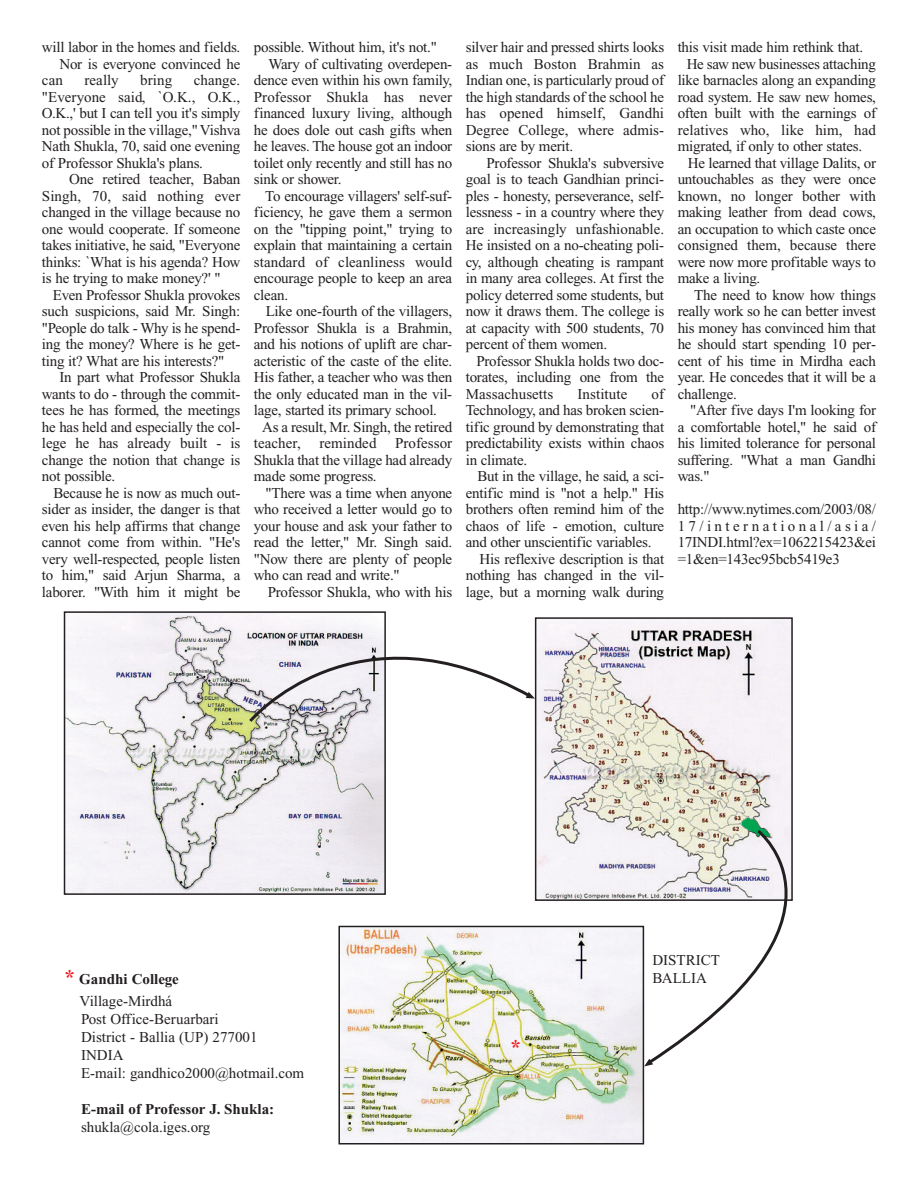
<style>
.page{position:relative;width:918px;height:1188px;background:#fff}
.page>*{position:absolute;margin:0;border:0;box-sizing:border-box;transform-origin:0 0}
.t1{font:700 21px "Times New Roman";color:#ee1e24}
.t2{font:15px/16.5px "Times New Roman";letter-spacing:-.015em;color:#231f20;text-align:justify}
.t3{font:15px "Times New Roman";letter-spacing:.005em;color:#231f20}
.t4{font:700 15px "Times New Roman";color:#231f20}
.s1{font-weight:700;font-size:21px;color:#ee1e24}
.s2{font-weight:700}
</style>
<div class="page">
<img style="left:67px;top:614px;width:316px;height:278px">
<div style="left:64px;top:611px;width:322px;height:284px;border:2px solid #231f20"></div>
<img style="left:538px;top:620px;width:252px;height:278px">
<div style="left:535px;top:617px;width:258px;height:284px;border:2px solid #231f20"></div>
<img style="left:341px;top:929px;width:300px;height:212px">
<div style="left:338px;top:926px;width:306px;height:218px;border:2px solid #231f20"></div>
<svg style="left:249px;top:657px;width:286px;height:67px"></svg>
<svg style="left:644px;top:828px;width:144px;height:238px"></svg>
<p class="t2" style="left:42px;top:41px;width:200px">will labor in the homes and fields.</p>
<p class="t2" style="left:59px;top:57px;width:182px">Nor is everyone convinced he</p>
<p class="t2" style="left:42px;top:74px;width:22px">can</p>
<p class="t2" style="left:85px;top:74px;width:36px">really</p>
<p class="t2" style="left:140px;top:74px;width:33px">bring</p>
<p class="t2" style="left:42px;top:74px;width:200px;text-indent:152px">change. "Everyone said, `O.K., O.K., O.K.,' but I can tell you it's simply not possible in the village," Vishva Nath Shukla, 70, said one evening of Professor Shukla's plans.</p>
<p class="t2" style="left:42px;top:173px;width:200px;text-indent:27px">One retired teacher, Baban Singh, 70, said nothing ever changed in the village because no one would cooperate. If someone takes initiative, he said, "Everyone thinks: `What is his agenda? How is he trying to make money?' "</p>
<p class="t2" style="left:42px;top:288px;width:200px;text-indent:11px">Even Professor Shukla provokes such suspicions, said Mr. Singh: "People do talk - Why is he spend&shy;ing the money? Where is he get&shy;ting it? What are his interests?"</p>
<p class="t2" style="left:42px;top:371px;width:200px;text-indent:17px">In part what Professor Shukla wants to do - through the commit&shy;tees he has formed, the meetings he has held and especially the col&shy;lege he has already built - is change the notion that change is not possible.</p>
<p class="t2" style="left:42px;top:486px;width:200px;text-indent:11px">Because he is now as much out&shy;sider as insider, the danger is that even his help affirms that change cannot come from within. "He's very well-respected, people listen to him," said Arjun Sharma, a laborer. "With him it might be</p>
<p class="t2" style="left:254px;top:41px;width:185px">possible. Without him, it's not."</p>
<p class="t2" style="left:268px;top:57px;width:185px">Wary of cultivating overdepen-</p>
<p class="t2" style="left:254px;top:74px;width:200px">dence even within his own family,</p>
<p class="t3" style="left:254px;top:91px;width:200px">Professor Shukla has never</p>
<p class="t2" style="left:254px;top:107px;width:200px">financed luxury living, although</p>
<p class="t2" style="left:254px;top:123px;width:200px">he does dole out cash gifts when</p>
<p class="t2" style="left:254px;top:140px;width:200px">he leaves. The house got an indoor</p>
<p class="t2" style="left:254px;top:156px;width:200px">toilet only recently and still has no</p>
<p class="t2" style="left:254px;top:173px;width:89px">sink or shower.</p>
<p class="t2" style="left:265px;top:189px;width:189px">To encourage villagers' self-suf-</p>
<p class="t2" style="left:254px;top:206px;width:200px">ficiency, he gave them a sermon</p>
<p class="t2" style="left:254px;top:222px;width:200px">on the "tipping point," trying to</p>
<p class="t2" style="left:254px;top:239px;width:200px">explain that maintaining a certain</p>
<p class="t3" style="left:254px;top:256px;width:200px">standard of cleanliness would</p>
<p class="t2" style="left:254px;top:272px;width:200px">encourage people to keep an area</p>
<p class="t2" style="left:254px;top:288px;width:36px">clean.</p>
<p class="t2" style="left:266px;top:305px;width:188px">Like one-fourth of the villagers,</p>
<p class="t2" style="left:254px;top:321px;width:200px">Professor Shukla is a Brahmin,</p>
<p class="t2" style="left:254px;top:338px;width:200px">and his notions of uplift are char-</p>
<p class="t2" style="left:254px;top:354px;width:200px">acteristic of the caste of the elite.</p>
<p class="t2" style="left:254px;top:371px;width:200px">His father, a teacher who was then</p>
<p class="t2" style="left:254px;top:387px;width:200px">the only educated man in the vil-</p>
<p class="t2" style="left:254px;top:404px;width:185px">lage, started its primary school.</p>
<p class="t2" style="left:262px;top:420px;width:191px">As a result, Mr. Singh, the retired</p>
<p class="t3" style="left:254px;top:438px;width:200px">teacher, reminded Professor</p>
<p class="t2" style="left:254px;top:453px;width:200px">Shukla that the village had already</p>
<p class="t2" style="left:254px;top:470px;width:124px">made some progress.</p>
<p class="t2" style="left:266px;top:486px;width:188px">"There was a time when anyone</p>
<p class="t2" style="left:254px;top:503px;width:200px">who received a letter would go to</p>
<p class="t2" style="left:254px;top:519px;width:200px">your house and ask your father to</p>
<p class="t2" style="left:254px;top:536px;width:200px">read the letter," Mr. Singh said.</p>
<p class="t2" style="left:254px;top:552px;width:200px">"Now there are plenty of people</p>
<p class="t2" style="left:254px;top:569px;width:147px">who can read and write."</p>
<p class="t2" style="left:268px;top:585px;width:186px">Professor Shukla, who with his</p>
<p class="t2" style="left:466px;top:41px;width:200px">silver hair and pressed shirts looks as much Boston Brahmin as Indian one, is particularly proud of the high standards of the school he has opened himself, Gandhi Degree College, where admis&shy;sions are by merit.</p>
<p class="t2" style="left:466px;top:156px;width:200px;text-indent:21px">Professor Shukla's subversive goal is to teach Gandhian princi&shy;ples - honesty, perseverance, self&shy;lessness - in a country where they are increasingly unfashionable.<br>He insisted on a no-cheating poli&shy;cy, although cheating is rampant in many area colleges. At first the policy deterred some students, but now it draws them. The college is at capacity with 500 students, 70 percent of them women.</p>
<p class="t2" style="left:466px;top:354px;width:200px;text-indent:11px">Professor Shukla holds two doc&shy;torates, including one from the Massachusetts</p>
<p class="t2" style="left:466px;top:387px;width:200px;text-indent:186px">of Technology, and has broken scien&shy;tific ground by demonstrating that predictability exists within chaos in climate.</p>
<p class="t2" style="left:477px;top:470px;width:188px">But in the village, he said, a sci-</p>
<p class="t2" style="left:466px;top:486px;width:200px">entific mind is "not a help." His</p>
<p class="t2" style="left:466px;top:503px;width:200px">brothers often remind him of the</p>
<p class="t2" style="left:466px;top:519px;width:200px">chaos of life - emotion, culture</p>
<p class="t2" style="left:466px;top:536px;width:187px">and other unscientific variables.</p>
<p class="t2" style="left:480px;top:552px;width:186px">His reflexive description is that</p>
<p class="t2" style="left:466px;top:569px;width:200px">nothing has changed in the vil-</p>
<p class="t2" style="left:466px;top:585px;width:200px">lage, but a morning walk during</p>
<p class="t3" style="left:578px;top:388px;width:51px">Institute</p>
<p class="t2" style="left:678px;top:41px;width:187px">this visit made him rethink that.</p>
<p class="t2" style="left:687px;top:57px;width:191px">He saw new businesses attaching</p>
<p class="t2" style="left:678px;top:74px;width:200px">like barnacles along an expanding</p>
<p class="t2" style="left:678px;top:90px;width:200px">road system. He saw new homes,</p>
<p class="t2" style="left:678px;top:107px;width:200px">often built with the earnings of</p>
<p class="t3" style="left:678px;top:124px;width:200px">relatives who, like him, had</p>
<p class="t2" style="left:678px;top:140px;width:186px">migrated, if only to other states.</p>
<p class="t2" style="left:688px;top:156px;width:190px">He learned that village Dalits, or</p>
<p class="t2" style="left:678px;top:173px;width:200px">untouchables as they were once</p>
<p class="t2" style="left:678px;top:189px;width:200px">known, no longer bother with</p>
<p class="t2" style="left:678px;top:206px;width:200px">making leather from dead cows,</p>
<p class="t2" style="left:678px;top:222px;width:200px">an occupation to which caste once</p>
<p class="t2" style="left:678px;top:239px;width:200px">consigned them, because there</p>
<p class="t2" style="left:678px;top:255px;width:200px">were now more profitable ways to</p>
<p class="t2" style="left:678px;top:272px;width:84px">make a living.</p>
<p class="t2" style="left:694px;top:288px;width:183px">The need to know how things</p>
<p class="t2" style="left:678px;top:305px;width:200px">really work so he can better invest</p>
<p class="t2" style="left:678px;top:321px;width:200px">his money has convinced him that</p>
<p class="t2" style="left:678px;top:338px;width:200px">he should start spending 10 per-</p>
<p class="t2" style="left:678px;top:354px;width:200px">cent of his time in Mirdha each</p>
<p class="t2" style="left:678px;top:371px;width:200px">year. He concedes that it will be a</p>
<p class="t2" style="left:678px;top:387px;width:61px">challenge.</p>
<p class="t2" style="left:690px;top:404px;width:187px">"After five days I'm looking for</p>
<p class="t2" style="left:678px;top:420px;width:200px">a comfortable hotel," he said of</p>
<p class="t2" style="left:678px;top:437px;width:200px">his limited tolerance for personal</p>
<p class="t2" style="left:678px;top:453px;width:200px">suffering. "What a man Gandhi</p>
<p class="t2" style="left:678px;top:470px;width:33px">was."</p>
<p class="t2" style="left:678px;top:503px;width:200px">http://www.nytimes.com/2003/08/ 17/international/asia/ 17INDI.html?ex=1062215423&amp;ei =1&amp;en=143ec95bcb5419e3</p>
<p class="t2" style="left:65px;top:970px;width:116px;line-height:21.5px;text-align:center"><span class="s1">*</span> <span class="s2">Gandhi College<br></span>Village-Mirdhá</p>
<p class="t2" style="left:81px;top:1011px;width:225px;line-height:18px;text-align:left">Post Office-Beruarbari<br>District - Ballia (UP) 277001<br>INDIA<br>E-mail: gandhico2000@hotmail.com</p>
<p class="t4" style="left:81px;top:1103px;width:195px">E-mail of Professor J. Shukla:</p>
<p class="t2" style="left:81px;top:1120px;width:131px">shukla@cola.iges.org</p>
<h1 class="t1" style="left:510px;top:1040px;width:12px">*</h1>
<p class="t2" style="left:653px;top:953px;width:69px;line-height:18px">DISTRICT<br>BALLIA</p>
</div>
